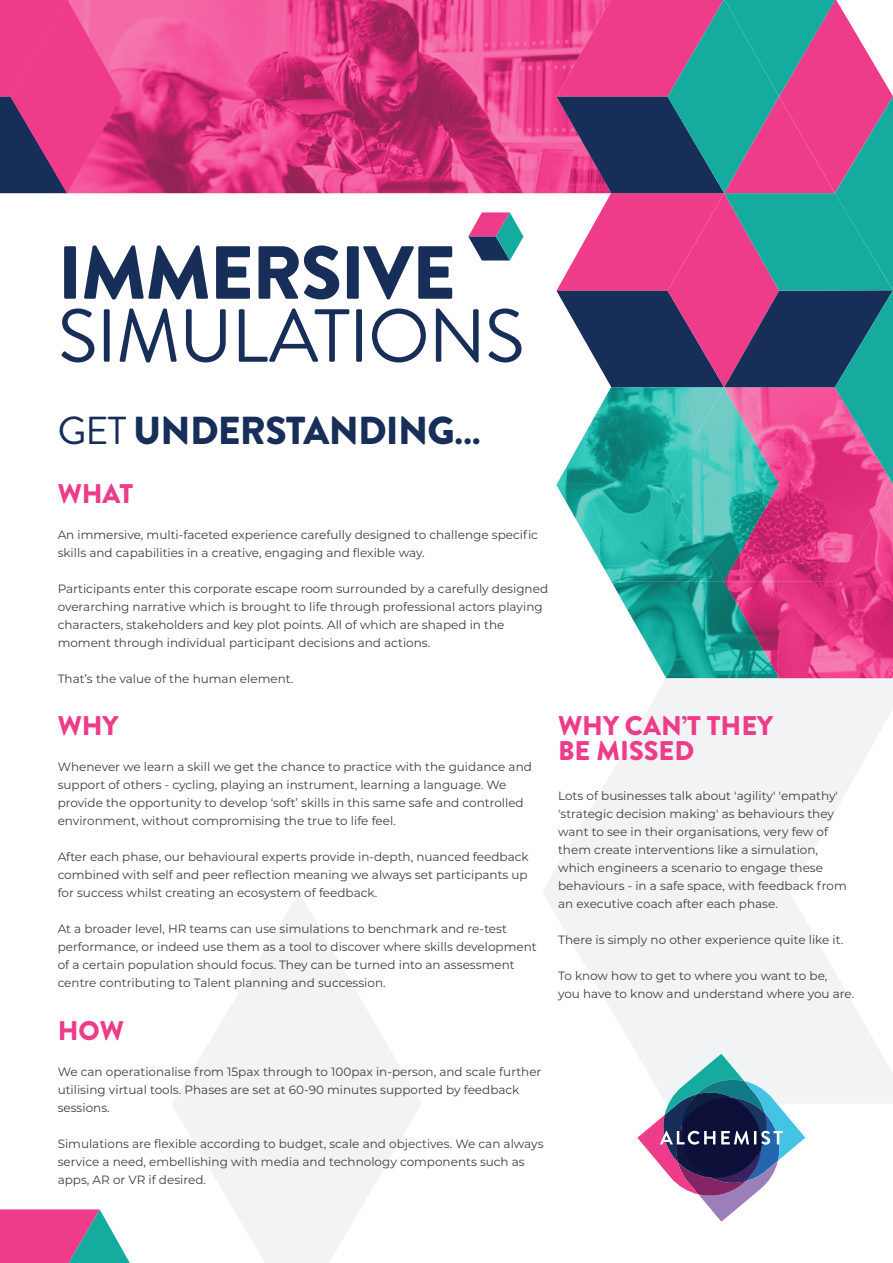
<style>
.page{position:relative;width:893px;height:1263px;background:#fff}
.page>*{position:absolute;margin:0;border:0;box-sizing:border-box;transform-origin:0 0}
.t1{font:75px "Brandon Grotesque";letter-spacing:-.02em;color:#172f58}
.t2{font:900 75px "Brandon Grotesque";letter-spacing:-.02em;color:#172f58}
.t3{font:900 39px "Brandon Grotesque";letter-spacing:-.02em;color:#172f58}
.t4{font:900 27px/25.5px "Brandon Grotesque";color:#ee3b8a}
.t5{font:12px/18px "Montserrat";color:#3e3e3f}
.s1{font-weight:400}
</style>
<div class="page">
<svg style="left:543px;top:678px;width:350px;height:214px;fill:#f2f3f4"></svg>
<svg style="left:172px;top:894px;width:157px;height:369px;fill:#f2f3f4"></svg>
<svg style="left:543px;top:892px;width:350px;height:212px;fill:#f2f3f4"></svg>
<svg style="left:329px;top:1104px;width:92px;height:158px"></svg>
<svg style="left:299px;top:893px;width:122px;height:211px;fill:#f2f3f4"></svg>
<svg style="left:0;top:1209px;width:130px;height:54px;background:#bd6d9d"></svg>
<svg style="left:556px;top:0;width:337px;height:387px;background:#79678c"></svg>
<svg style="left:468px;top:212px;width:55px;height:48px"></svg>
<img style="left:122px;top:0;width:489px;height:193px">
<svg style="left:0;top:0;width:122px;height:194px;background:#cc3f85"></svg>
<svg style="left:637px;top:1054px;width:168px;height:168px"></svg>
<img style="left:556px;top:387px;width:337px;height:291px">
<h1 class="t2" style="left:58px;top:220px;width:400px">IMMERSIVE</h1>
<h1 class="t1" style="left:58px;top:284px;width:469px">SIMULATIONS</h1>
<h2 class="t3" style="left:58px;top:403px;width:425px"><span class="s1">GET</span> UNDERSTANDING…</h2>
<h3 class="t4" style="left:58px;top:481px;width:77px">WHAT</h3>
<p class="t5" style="left:58px;top:525px;width:482px">An immersive, multi-faceted experience carefully designed to challenge specific skills and capabilities in a creative, engaging and flexible way.</p>
<p class="t5" style="left:58px;top:579px;width:492px">Participants enter this corporate escape room surrounded by a carefully designed overarching narrative which is brought to life through professional actors playing characters, stakeholders and key plot points. All of which are shaped in the moment through individual participant decisions and actions.</p>
<p class="t5" style="left:58px;top:669px;width:237px">That’s the value of the human element.</p>
<h3 class="t4" style="left:58px;top:713px;width:62px">WHY</h3>
<p class="t5" style="left:58px;top:757px;width:476px">Whenever we learn a skill we get the chance to practice with the guidance and support of others - cycling, playing an instrument, learning a language. We provide the opportunity to develop ‘soft’ skills in this same safe and controlled environment, without compromising the true to life feel.</p>
<p class="t5" style="left:58px;top:847px;width:472px;text-align:justify">After each phase, our behavioural experts provide in-depth, nuanced feedback combined with self and peer reflection meaning we always set participants up for success whilst creating an ecosystem of feedback.</p>
<p class="t5" style="left:58px;top:919px;width:481px">At a broader level, HR teams can use simulations to benchmark and re-test performance, or indeed use them as a tool to discover where skills development of a certain population should focus. They can be turned into an assessment centre contributing to Talent planning and succession.</p>
<h3 class="t4" style="left:58px;top:1018px;width:68px">HOW</h3>
<p class="t5" style="left:58px;top:1062px;width:485px">We can operationalise from 15pax through to 100pax in-person, and scale further utilising virtual tools. Phases are set at 60-90 minutes supported by feedback sessions.</p>
<p class="t5" style="left:58px;top:1134px;width:487px">Simulations are flexible according to budget, scale and objectives. We can always service a need, embellishing with media and technology components such as apps, AR or VR if desired.</p>
<h3 class="t4" style="left:558px;top:713px;width:217px">WHY CAN’T THEY<br>BE MISSED</h3>
<p class="t5" style="left:558px;top:786px;width:290px">Lots of businesses talk about 'agility' 'empathy' 'strategic decision making' as behaviours they want to see in their organisations, very few of them create interventions like a simulation, which engineers a scenario to engage these behaviours - in a safe space, with feedback from an executive coach after each phase.</p>
<p class="t5" style="left:558px;top:930px;width:287px">There is simply no other experience quite like it.</p>
<p class="t5" style="left:558px;top:966px;width:298px">To know how to get to where you want to be,<br>you have to know and understand where you are.</p>
</div>
